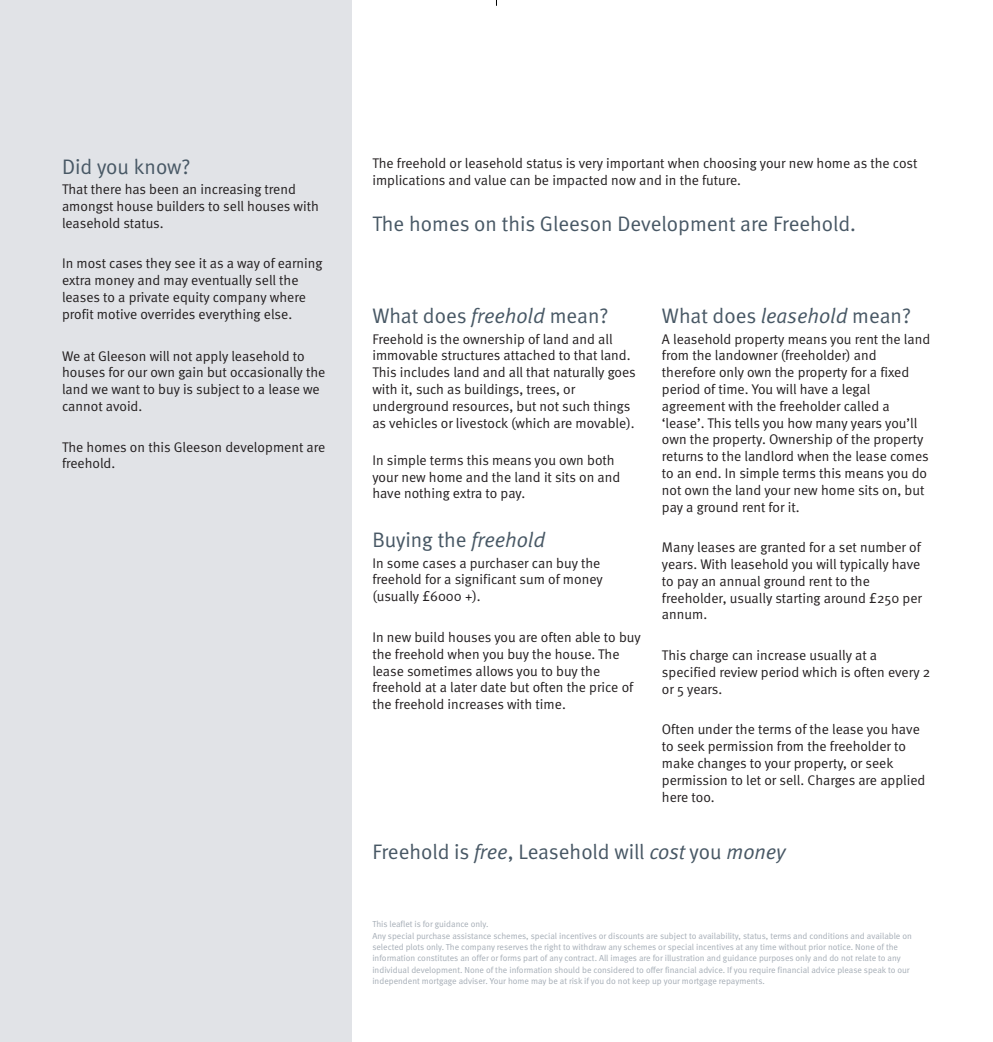
<style>
.page{position:relative;width:993px;height:1042px;background:#fff}
.page>*{position:absolute;margin:0;border:0;box-sizing:border-box;transform-origin:0 0}
.t1{font:21px "Meta Normal";color:#485865}
.t2{font:14px/16.8px "Meta Normal";color:#231f20}
.t3{font:8.75px/11.4px "Meta Normal";color:#a5adb6}
.s1{font-style:italic}
</style>
<div class="page">
<div style="left:0;top:0;width:351px;height:1042px;background:#e1e3e7"></div>
<h1 class="t1" style="left:62px;top:154px;width:130px">Did you know?</h1>
<p class="t2" style="left:62px;top:180px;width:258px">That there has been an increasing trend amongst house builders to sell houses with leasehold status.</p>
<p class="t2" style="left:62px;top:255px;width:262px">In most cases they see it as a way of earning extra money and may eventually sell the leases to a private equity company where profit motive overrides everything else.</p>
<p class="t2" style="left:62px;top:347px;width:265px">We at Gleeson will not apply leasehold to houses for our own gain but occasionally the land we want to buy is subject to a lease we cannot avoid.</p>
<p class="t2" style="left:62px;top:438px;width:264px">The homes on this Gleeson development are freehold.</p>
<p class="t2" style="left:372px;top:155px;width:546px">The freehold or leasehold status is very important when choosing your new home as the cost implications and value can be impacted now and in the future.</p>
<h1 class="t1" style="left:372px;top:211px;width:485px">The homes on this Gleeson Development are Freehold.</h1>
<h1 class="t1" style="left:372px;top:304px;width:237px">What does <span class="s1">freehold</span> mean?</h1>
<p class="t2" style="left:372px;top:330px;width:265px">Freehold is the ownership of land and all immovable structures attached to that land.<br>This includes land and all that naturally goes with it, such as buildings, trees, or underground resources, but not such things as vehicles or livestock (which are movable).</p>
<p class="t2" style="left:372px;top:451px;width:249px">In simple terms this means you own both your new home and the land it sits on and have nothing extra to pay.</p>
<h1 class="t1" style="left:372px;top:528px;width:174px">Buying the <span class="s1">freehold</span></h1>
<p class="t2" style="left:372px;top:554px;width:232px">In some cases a purchaser can buy the freehold for a significant sum of money (usually £6000 +).</p>
<p class="t2" style="left:372px;top:628px;width:270px">In new build houses you are often able to buy the freehold when you buy the house. The lease sometimes allows you to buy the freehold at a later date but often the price of the freehold increases with time.</p>
<h1 class="t1" style="left:661px;top:304px;width:250px">What does <span class="s1">leasehold</span> mean?</h1>
<p class="t2" style="left:661px;top:330px;width:269px">A leasehold property means you rent the land from the landowner (freeholder) and therefore only own the property for a fixed period of time. You will have a legal agreement with the freeholder called a ‘lease’. This tells you how many years you’ll own the property. Ownership of the property returns to the landlord when the lease comes to an end. In simple terms this means you do not own the land your new home sits on, but pay a ground rent for it.</p>
<p class="t2" style="left:661px;top:539px;width:261px">Many leases are granted for a set number of years. With leasehold you will typically have to pay an annual ground rent to the freeholder, usually starting around £250 per annum.</p>
<p class="t2" style="left:661px;top:646px;width:270px">This charge can increase usually at a specified review period which is often every 2 or 5 years.</p>
<p class="t2" style="left:661px;top:721px;width:265px">Often under the terms of the lease you have to seek permission from the freeholder to make changes to your property, or seek permission to let or sell. Charges are applied here too.</p>
<h1 class="t1" style="left:372px;top:839px;width:415px">Freehold is <span class="s1">free</span>, Leasehold will <span class="s1">cost</span> you <span class="s1">money</span></h1>
<p class="t3" style="left:372px;top:918px;width:541px">This leaflet is for guidance only.<br>Any special purchase assistance schemes, special incentives or discounts are subject to availability, status, terms and conditions and available on selected plots only. The company reserves the right to withdraw any schemes or special incentives at any time without prior notice. None of the information constitutes an offer or forms part of any contract. All images are for illustration and guidance purposes only and do not relate to any individual development. None of the information should be considered to offer financial advice. If you require financial advice please speak to our independent mortgage adviser. Your home may be at risk if you do not keep up your mortgage repayments.</p>
</div>
